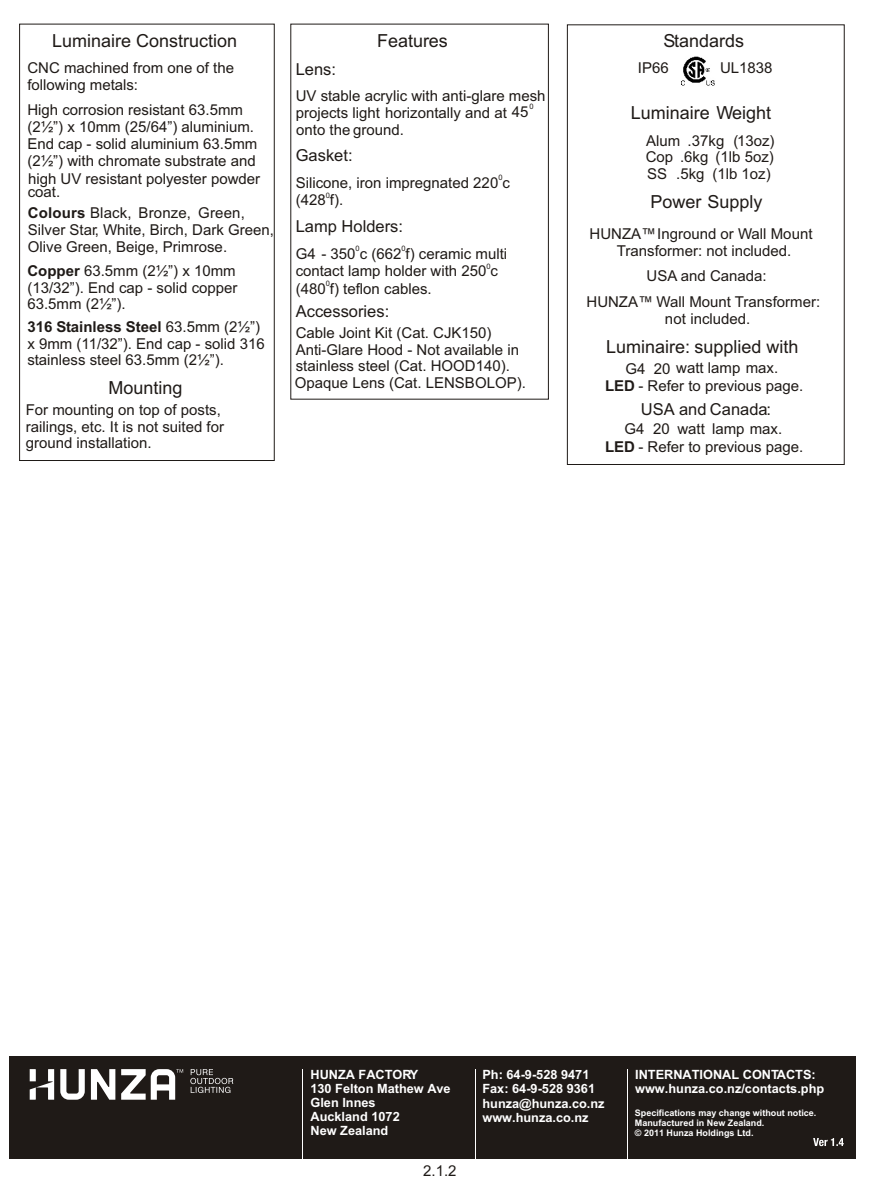
<style>
.page{position:relative;width:894px;height:1191px;background:#fff}
.page>*{position:absolute;margin:0;border:0;box-sizing:border-box;transform-origin:0 0}
.t1{font:18px "Arial Baltic";color:#1f1a17}
.t2{font:16.5px "Arial Baltic";color:#1f1a17}
.t3{font:15px/16.8px "Arial";color:#1f1a17}
.t4{font:15px/16.8px "Arial Baltic";color:#1f1a17}
.t5{font:700 12.75px/14.2px "Arial Baltic";color:#fff}
.t6{font:700 9px/10.1px "Arial Baltic";color:#fff}
.t7{font:7.5px "Arial";color:#1f1a17}
.s1{font-weight:700}
.s2{font-family:"Arial Baltic"}
</style>
<div class="page">
<div style="left:567px;top:25px;width:277px;height:440px;border:1px solid #1f1a17"></div>
<div style="left:19px;top:24px;width:256px;height:437px;border:1px solid #1f1a17"></div>
<img style="left:681px;top:56px;width:34px;height:30px">
<div style="left:10px;top:1057px;width:846px;height:102px;background:#1f1a17"></div>
<svg style="left:813px;top:1138px;width:31px;height:9px"></svg>
<hr style="left:303px;top:1069px;width:1px;height:90px;background:#fff">
<hr style="left:475px;top:1069px;width:1px;height:90px;background:#fff">
<hr style="left:627px;top:1069px;width:1px;height:90px;background:#fff">
<svg style="left:29px;top:1069px;width:204px;height:31px"></svg>
<p class="t1" style="left:52px;top:34px;width:186px">Luminaire Construction</p>
<p class="t3" style="left:27px;top:61px;width:208px">CNC machined from one of the following metals:</p>
<p class="t3" style="left:27px;top:103px;width:232px">High corrosion resistant 63.5mm (2½”) x 10mm (25/64”) aluminium.<br>End cap - solid aluminium 63.5mm (2½”) with chromate substrate and</p>
<p class="t3" style="left:28px;top:172px;width:234px">high UV resistant polyester powder</p>
<p class="t4" style="left:28px;top:185px;width:34px">coat.</p>
<p class="t4" style="left:28px;top:206px;width:248px"><span class="s1">Colours</span> Black, Bronze, Green,<br>Silver Star, White, Birch, Dark Green,<br>Olive Green, Beige, Primrose.</p>
<p class="t3" style="left:27px;top:264px;width:212px;text-align:justify"><span class="s1">Copper</span> 63.5mm (2½”) <span class="s2">x</span> 10mm (13/32”). End cap - solid copper 63.5mm (2½”).</p>
<p class="t3" style="left:27px;top:320px;width:239px"><span class="s1">316 Stainless Steel</span> 63.5mm (2½”) x 9mm (11/32”). End cap - solid 316 stainless steel 63.5mm (2½”).</p>
<p class="t1" style="left:108px;top:381px;width:76px">Mounting</p>
<p class="t4" style="left:26px;top:403px;width:200px">For mounting on top of posts, railings, etc. It is not suited for ground installation.</p>
<p class="t1" style="left:664px;top:34px;width:82px">Standards</p>
<p class="t4" style="left:638px;top:61px;width:32px">IP66</p>
<p class="t4" style="left:720px;top:61px;width:54px">UL1838</p>
<p class="t1" style="left:631px;top:106px;width:142px">Luminaire Weight</p>
<p class="t3" style="left:646px;top:133px;width:130px;text-align:justify">Alum .37kg ( 13oz)<br>Cop .6kg (1lb 5oz)<br>SS .5kg (1lb 1oz)</p>
<p class="t1" style="left:651px;top:195px;width:113px">Power Supply</p>
<p class="t3" style="left:590px;top:227px;width:225px;text-align:center"><span class="s2">HUNZA™</span>Inground or Wall Mount<br>Transformer: not included.</p>
<p class="t4" style="left:647px;top:269px;width:122px">USA and Canada:</p>
<p class="t1" style="left:377px;top:34px;width:72px">Features</p>
<p class="t2" style="left:296px;top:63px;width:42px">Lens:</p>
<p class="t3" style="left:296px;top:89px;width:251px">UV stable acrylic with anti-glare mesh projects light horizontally and at 45</p>
<p class="t7" style="left:530px;top:103px;width:6px">0</p>
<p class="t3" style="left:296px;top:123px;width:109px">onto the ground.</p>
<p class="t2" style="left:296px;top:149px;width:58px">Gasket:</p>
<p class="t7" style="left:498px;top:175px;width:6px">0</p>
<p class="t3" style="left:296px;top:175px;width:216px">Silicone, iron impregnated 220 c</p>
<p class="t7" style="left:326px;top:192px;width:6px">0</p>
<p class="t3" style="left:296px;top:193px;width:49px">(428 f).</p>
<p class="t2" style="left:296px;top:220px;width:109px">Lamp Holders:</p>
<p class="t7" style="left:356px;top:246px;width:6px">0</p>
<p class="t7" style="left:401px;top:246px;width:6px">0</p>
<p class="t3" style="left:296px;top:246px;width:213px">G4 - 350 c (662 f) ceramic multi</p>
<p class="t7" style="left:486px;top:263px;width:6px">0</p>
<p class="t3" style="left:296px;top:264px;width:204px">contact lamp holder with 250 c</p>
<p class="t7" style="left:326px;top:281px;width:6px">0</p>
<p class="t3" style="left:296px;top:281px;width:137px">(480 f) teflon cables.</p>
<p class="t2" style="left:296px;top:304px;width:95px">Accessories:</p>
<p class="t3" style="left:296px;top:326px;width:225px;line-height:16.4px">Cable Joint Kit (Cat. CJK150)<br>Anti-Glare Hood - Not available in stainless steel (Cat. HOOD140).</p>
<p class="t3" style="left:587px;top:295px;width:235px;text-align:center"><span class="s2">HUNZA™ W</span>all Mount Transformer: not included.</p>
<p class="t1" style="left:606px;top:340px;width:194px">Luminaire: supplied with</p>
<p class="t3" style="left:625px;top:361px;width:154px">G4 20 watt lamp max.</p>
<p class="t2" style="left:641px;top:403px;width:132px">USA and Canada:</p>
<p class="t3" style="left:624px;top:422px;width:159px">G4 20 watt lamp max.</p>
<p class="t4" style="left:295px;top:375px;width:233px">Opaque Lens (Cat. LENSBOLOP).</p>
<p class="t4" style="left:605px;top:379px;width:200px"><span class="s1">LED</span> - Refer to previous page.</p>
<p class="t4" style="left:605px;top:440px;width:200px"><span class="s1">LED</span> - Refer to previous page.</p>
<p class="t5" style="left:310px;top:1068px;width:142px">HUNZA FACTORY<br>130 Felton Mathew Ave<br>Glen Innes<br>Auckland 1072<br>New Zealand</p>
<p class="t5" style="left:482px;top:1069px;width:124px">Ph: 64-9-528 9471<br>Fax: 64-9-528 9361 hunza@hunza.co.nz www.hunza.co.nz</p>
<p class="t5" style="left:635px;top:1069px;width:191px">INTERNATIONAL CONTACTS: www.hunza.co.nz/contacts.php</p>
<p class="t6" style="left:635px;top:1109px;width:183px">Specifications may change without notice.<br>Manufactured in New Zealand.<br>© 2011 Hunza Holdings Ltd.</p>
<p class="t4" style="left:423px;top:1164px;width:35px">2.1.2</p>
</div>
